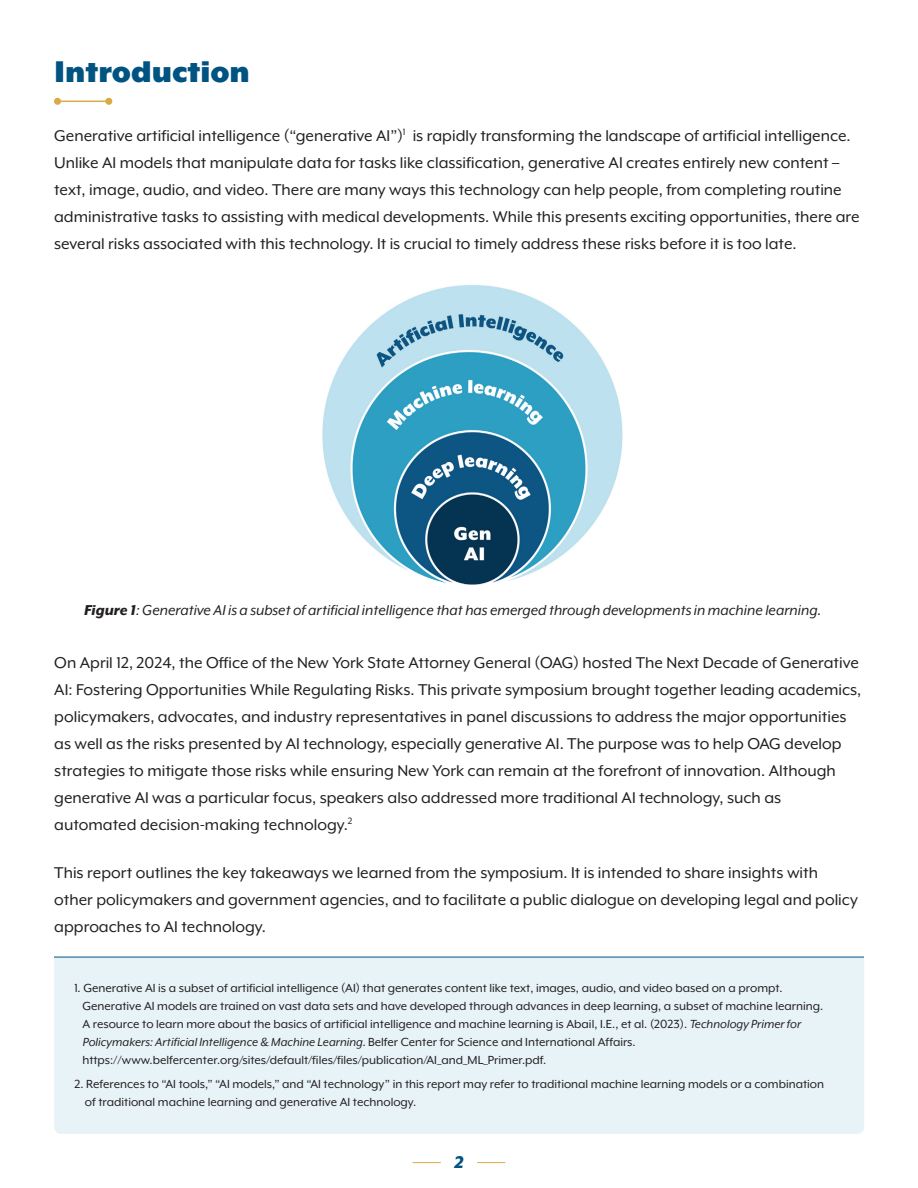
<style>
.page{position:relative;width:918px;height:1188px;background:#fff}
.page>*{position:absolute;margin:0;border:0;box-sizing:border-box;transform-origin:0 0}
.t1{font:900 34.5px "Mr Eaves XL Mod OT";color:#015381}
.t2{font:italic 800 19.5px "Mr Eaves XL Mod OT";color:#015381}
.t3{font:18px/27px "Mr Eaves XL Mod OT";color:#231f20}
.t4{font:italic 16.5px "Mr Eaves XL Mod OT";color:#231f20}
.t5{font:13.5px/18px "Mr Eaves XL Mod OT";color:#231f20}
.s1{font-weight:800}
.s2{font-style:italic}
</style>
<div class="page">
<svg style="left:477px;top:1162px;width:28px;height:1px"></svg>
<svg style="left:413px;top:1162px;width:28px;height:1px"></svg>
<div style="left:54px;top:98px;width:7px;height:7px;background:#d9ab45;border-radius:50%"></div>
<div style="left:105px;top:98px;width:7px;height:7px;background:#d9ab45;border-radius:50%"></div>
<hr style="left:58px;top:101px;width:51px;height:1px;background:#d9ab45">
<img style="left:322px;top:285px;width:301px;height:300px">
<div style="left:54px;top:958px;width:810px;height:176px;background:#e8f3f8"></div>
<hr style="left:54px;top:957px;width:810px;height:1px;background:#015381">
<p class="t1" style="left:54px;top:52px;width:197px">Introduction</p>
<p class="t3" style="left:54px;top:122px;width:807px">Generative artifcial intelligence (“generative AI”)<sup>1</sup> is rapidly transforming the landscape of artifcial intelligence.<br>Unlike AI models that manipulate data for tasks like classifcation, generative AI creates entirely new content – text, image, audio, and video. There are many ways this technology can help people, from completing routine administrative tasks to assisting with medical developments. While this presents exciting opportunities, there are several risks associated with this technology. It is crucial to timely address these risks before it is too late.</p>
<p class="t4" style="left:84px;top:601px;width:739px"><span class="s1">Figure 1</span>: Generative AI is a subset of artifcial intelligence that has emerged through developments in machine learning.</p>
<p class="t3" style="left:54px;top:649px;width:809px">On April 12, 2024, the Offce of the New York State Attorney General (OAG) hosted The Next Decade of Generative AI: Fostering Opportunities While Regulating Risks. This private symposium brought together leading academics, policymakers, advocates, and industry representatives in panel discussions to address the major opportunities as well as the risks presented by AI technology, especially generative AI. The purpose was to help OAG develop strategies to mitigate those risks while ensuring New York can remain at the forefront of innovation. Although generative AI was a particular focus, speakers also addressed more traditional AI technology, such as automated decision-making technology.<sup>2</sup></p>
<p class="t3" style="left:54px;top:859px;width:805px">This report outlines the key takeaways we learned from the symposium. It is intended to share insights with other policymakers and government agencies, and to facilitate a public dialogue on developing legal and policy approaches to AI technology.</p>
<p class="t5" style="left:82px;top:979px;width:742px;text-indent:-8px">1. Generative AI is a subset of artifcial intelligence (AI) that generates content like text, images, audio, and video based on a prompt.<br>Generative AI models are trained on vast data sets and have developed through advances in deep learning, a subset of machine learning.<br>A resource to learn more about the basics of artifcial intelligence and machine learning is Abail, I.E., et al. (2023). <span class="s2">Technology Primer for Policymakers: Artifcial Intelligence &amp; Machine Learning.</span> Belfer Center for Science and International Affairs. https://www.belfercenter.org/sites/default/fles/fles/publication/AI_and_ML_Primer.pdf.</p>
<p class="t5" style="left:85px;top:1075px;width:741px;text-indent:-10px">2. References to “AI tools,” “AI models,” and “AI technology” in this report may refer to traditional machine learning models or a combination of traditional machine learning and generative AI technology.</p>
<p class="t2" style="left:454px;top:1152px;width:11px">2</p>
</div>
